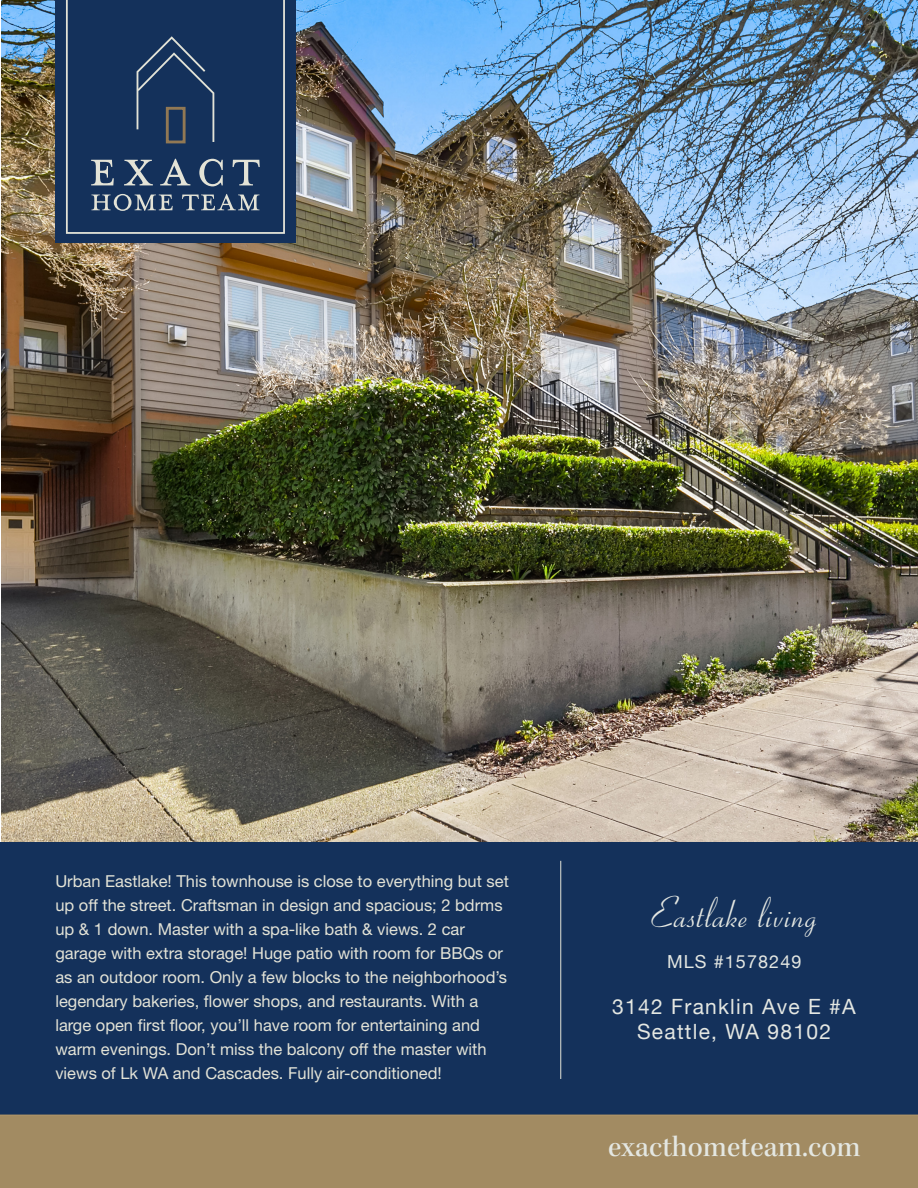
<style>
.page{position:relative;width:918px;height:1188px;background:#fff}
.page>*{position:absolute;margin:0;border:0;box-sizing:border-box;transform-origin:0 0}
.Kepler_Header{font:43.5px "Coronet LT Std";letter-spacing:.01em;color:#e4e7e2}
.t1{font:30px "Kepler Std Medium Subh";letter-spacing:.005em;color:#e4e7e2}
.Kepler_Header-2{font:21px/25.2px "Helvetica Neue";letter-spacing:.06em;color:#e4e7e2;text-align:center}
.Kepler_Header-3{font:18px "Helvetica Neue";letter-spacing:.06em;color:#e4e7e2}
.t2{font:16.5px/24px "Helvetica Neue LT Std";color:#e3e3d7}
</style>
<div class="page">
<div style="left:0;top:842px;width:918px;height:273px;background:#14315b"></div>
<div style="left:0;top:1115px;width:918px;height:73px;background:#a28b62"></div>
<hr style="left:560px;top:861px;width:1px;height:218px;background:#e3e3d7">
<img style="left:2px;top:0;width:916px;height:842px">
<div style="left:55px;top:0;width:241px;height:242px;background:#14315b"></div>
<svg style="left:66px;top:0;width:219px;height:234px"></svg>
<svg style="left:91px;top:194px;width:82px;height:17px"></svg>
<svg style="left:182px;top:194px;width:77px;height:17px"></svg>
<svg style="left:91px;top:160px;width:23px;height:25px"></svg>
<svg style="left:124px;top:160px;width:29px;height:25px"></svg>
<svg style="left:160px;top:159px;width:30px;height:26px"></svg>
<svg style="left:199px;top:159px;width:24px;height:27px"></svg>
<svg style="left:233px;top:160px;width:27px;height:25px"></svg>
<div style="left:166px;top:107px;width:20px;height:36px;border:3px solid #917854"></div>
<svg style="left:137px;top:36px;width:77px;height:106px"></svg>
<p class="t2" style="left:55px;top:869px;width:455px">Urban Eastlake! This townhouse is close to everything but set up off the street. Craftsman in design and spacious; 2 bdrms up &amp; 1 down. Master with a spa-like bath &amp; views. 2 car garage with extra storage! Huge patio with room for BBQs or as an outdoor room. Only a few blocks to the neighborhood’s legendary bakeries, flower shops, and restaurants. With a large open first floor, you’ll have room for entertaining and warm evenings. Don’t miss the balcony off the master with views of Lk WA and Cascades. Fully air-conditioned!</p>
<p class="Kepler_Header" style="left:651px;top:887px;width:169px">Eastlake living</p>
<p class="Kepler_Header-3" style="left:667px;top:949px;width:136px">MLS #1578249</p>
<p class="Kepler_Header-2" style="left:612px;top:995px;width:245px">3142 Franklin Ave E #A<br>Seattle, WA 98102</p>
<h2 class="t1" style="left:608px;top:1130px;width:254px">exacthometeam.com</h2>
</div>
